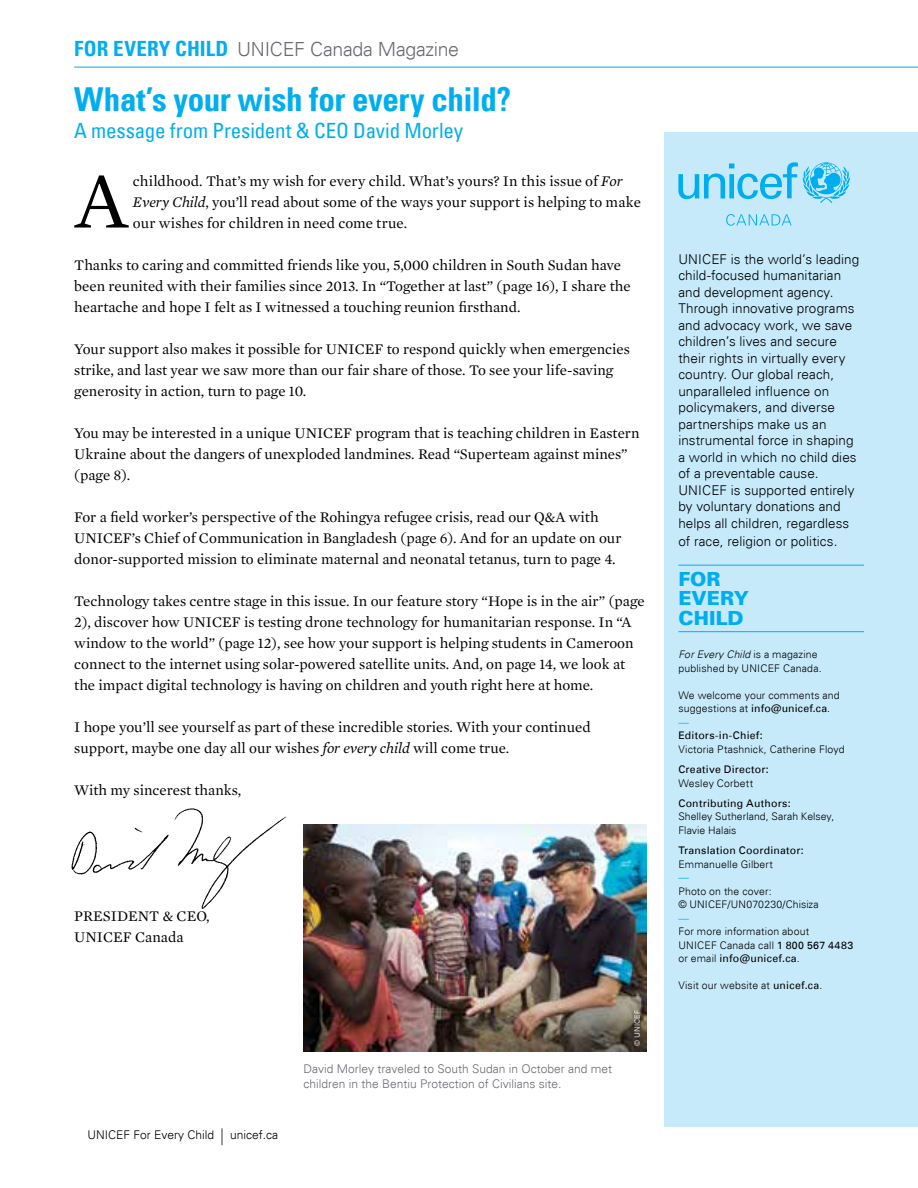
<style>
.page{position:relative;width:918px;height:1188px;background:#fff}
.page>*{position:absolute;margin:0;border:0;box-sizing:border-box;transform-origin:0 0}
.t1{font:81px "Mercury Text G1";color:#000}
.t2{font:700 condensed 33px "Univers";letter-spacing:-.01em;color:#00aeef}
.t3{font:condensed 21px "Univers";letter-spacing:-.01em;color:#00aeef}
.t4{font:300 19.5px "Univers";letter-spacing:-.015em;color:#696b73}
.t5{font:900 19.5px/19.5px "Univers";letter-spacing:.005em;color:#00aeef}
.t6{font:15px/21px "Mercury Text G1";color:#000}
.t7{font:300 13.5px/16.5px "Univers";letter-spacing:.005em;color:#000}
.t8{font:300 12px/14.4px "Univers";color:#696b73}
.t9{font:300 12px "Univers";color:#000}
.t10{font:300 10.5px/13.5px "Univers";letter-spacing:.015em;color:#000}
.t11{font:10.5px "Univers";letter-spacing:.02em;color:#000}
.t12{font:300 10.5px "Univers";color:#00aeef}
.t13{font:7.5px "Univers";color:#fff}
.s1{font-weight:700;font-stretch:condensed;font-size:21px;color:#00aeef}
.s2{font-style:italic}
.s3{font-size:16.8px}
.s4{font-weight:400}
.s5{color:#00aeef}
</style>
<div class="page">
<img style="left:71px;top:808px;width:216px;height:101px">
<img style="left:303px;top:825px;width:344px;height:226px">
<div style="left:665px;top:132px;width:253px;height:994px;background:#c7eafb"></div>
<hr style="left:678px;top:565px;width:186px;height:1px;background:#00aeef">
<hr style="left:678px;top:631px;width:186px;height:1px;background:#00aeef">
<hr style="left:74px;top:67px;width:844px;height:1px;background:#00aeef">
<svg style="left:678px;top:162px;width:172px;height:41px"></svg>
<svg style="left:726px;top:214px;width:66px;height:12px"></svg>
<h3 class="t4" style="left:74px;top:41px;width:386px"><span class="s1">FOR EVERY CHILD</span> UNICEF Canada Magazine</h3>
<h2 class="t2" style="left:74px;top:85px;width:438px">What’s your wish for every child?</h2>
<h3 class="t3" style="left:74px;top:121px;width:390px">A message from President &amp; CEO David Morley</h3>
<h1 class="t1" style="left:74px;top:142px;width:56px">A</h1>
<p class="t6" style="left:133px;top:169px;width:510px">childhood. That’s my wish for every child. What’s yours? In this issue of <span class="s2">For<br>Every Child</span>, you’ll read about some of the ways your support is helping to make our wishes for children in need come true.</p>
<p class="t6" style="left:74px;top:253px;width:558px">Thanks to caring and committed friends like you, 5,000 children in South Sudan have been reunited with their families since 2013. In “Together at last” (page 16), I share the heartache and hope I felt as I witnessed a touching reunion firsthand.</p>
<p class="t6" style="left:74px;top:337px;width:557px">Your support also makes it possible for UNICEF to respond quickly when emergencies strike, and last year we saw more than our fair share of those. To see your life-saving generosity in action, turn to page 10.</p>
<p class="t6" style="left:74px;top:421px;width:567px">You may be interested in a unique UNICEF program that is teaching children in Eastern<br>Ukraine about the dangers of unexploded landmines. Read “Superteam against mines” (page 8).</p>
<p class="t6" style="left:74px;top:505px;width:549px">For a field worker’s perspective of the Rohingya refugee crisis, read our Q&amp;A with<br>UNICEF’s Chief of Communication in Bangladesh (page 6). And for an update on our donor-supported mission to eliminate maternal and neonatal tetanus, turn to page 4.</p>
<p class="t6" style="left:74px;top:589px;width:572px">Technology takes centre stage in this issue. In our feature story “Hope is in the air” (page 2), discover how UNICEF is testing drone technology for humanitarian response. In “A window to the world” (page 12), see how your support is helping students in Cameroon connect to the internet using solar-powered satellite units. And, on page 14, we look at the impact digital technology is having on children and youth right here at home.</p>
<p class="t6" style="left:74px;top:715px;width:518px">I hope you’ll see yourself as part of these incredible stories. With your continued support, maybe one day all our wishes <span class="s2">for every child</span> will come true.</p>
<p class="t6" style="left:74px;top:778px;width:169px">With my sincerest thanks,</p>
<p class="t6" style="left:74px;top:904px;width:137px">PRESIDENT &amp; CEO,<br>UNICEF Canada</p>
<p class="t9" style="left:88px;top:1130px;width:192px">UNICEF For Every Child <span class="s3">|</span> unicef.ca</p>
<p class="t8" style="left:303px;top:1063px;width:310px">David Morley traveled to South Sudan in October and met children in the Bentiu Protection of Civilians site.</p>
<p class="t13" style="left:634px;top:1046px;width:37px;rotate:-90deg">© UNICEF</p>
<p class="t7" style="left:678px;top:252px;width:182px">UNICEF is the world’s leading child-focused humanitarian and development agency.<br>Through innovative programs and advocacy work, we save children’s lives and secure their rights in virtually every country. Our global reach, unparalleled influence on policymakers, and diverse partnerships make us an instrumental force in shaping a world in which no child dies of a preventable cause.<br>UNICEF is supported entirely by voluntary donations and helps all children, regardless</p>
<p class="t7" style="left:678px;top:534px;width:161px">of race, religion or politics.</p>
<h3 class="t5" style="left:678px;top:571px;width:72px">FOR<br>EVERY<br>CHILD</h3>
<p class="t10" style="left:678px;top:649px;width:145px"><span class="s2">For Every Child</span> is a magazine published by UNICEF Canada.</p>
<p class="t10" style="left:678px;top:690px;width:163px">We welcome your comments and suggestions at <span class="s4">info@unicef.ca</span>. <span class="s5">—</span></p>
<p class="t11" style="left:678px;top:731px;width:86px">Editors-in-Chief:</p>
<p class="t10" style="left:678px;top:744px;width:168px">Victoria Ptashnick, Catherine Floyd</p>
<p class="t11" style="left:678px;top:765px;width:92px">Creative Director:</p>
<p class="t10" style="left:678px;top:777px;width:76px">Wesley Corbett</p>
<p class="t11" style="left:678px;top:799px;width:114px">Contributing Authors:</p>
<p class="t10" style="left:678px;top:811px;width:157px">Shelley Sutherland, Sarah Kelsey,<br>Flavie Halais</p>
<p class="t11" style="left:678px;top:846px;width:127px">Translation Coordinator:</p>
<p class="t10" style="left:678px;top:858px;width:96px">Emmanuelle Gilbert</p>
<p class="t12" style="left:678px;top:873px;width:12px">—</p>
<p class="t10" style="left:678px;top:885px;width:142px">Photo on the cover:<br>© UNICEF/UN070230/Chisiza</p>
<p class="t12" style="left:678px;top:914px;width:12px">—</p>
<p class="t10" style="left:678px;top:926px;width:176px">For more information about<br>UNICEF Canada call <span class="s4">1 800 567 4483 </span>or email <span class="s4">info@unicef.ca</span>.</p>
<p class="t10" style="left:678px;top:980px;width:145px">Visit our website at <span class="s4">unicef.ca</span>.</p>
</div>
